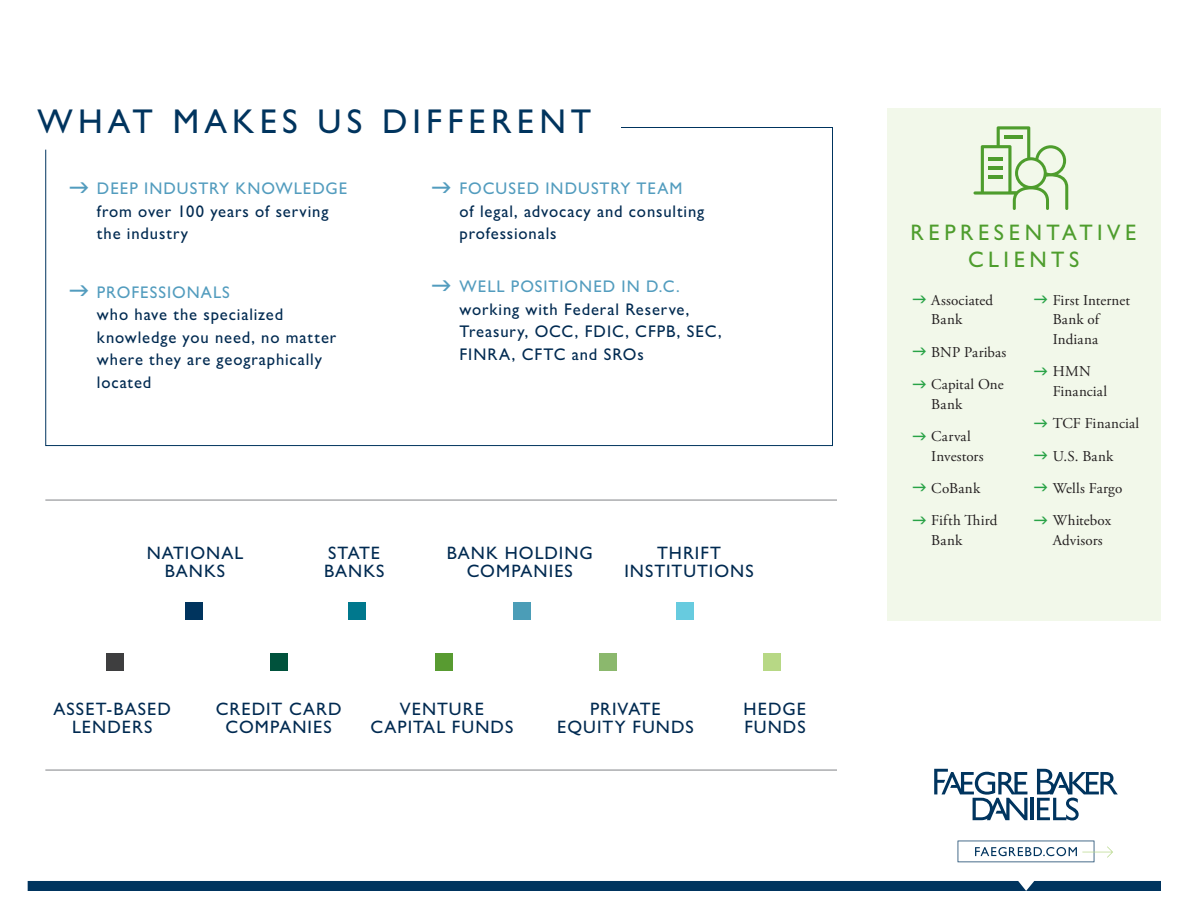
<style>
.page{position:relative;width:1188px;height:918px;background:#fff}
.page>*{position:absolute;margin:0;border:0;box-sizing:border-box;transform-origin:0 0}
.t1{font:500 34.5px "Gill Sans MT Std";letter-spacing:.155em;color:#00345e}
.t2{font:500 22.5px/27px "Gill Sans MT Std";letter-spacing:.2em;color:#4e9d2d;text-align:center}
.t3{font:500 18px/18px "Gill Sans MT Std";letter-spacing:.055em;color:#002a51;text-align:center}
.t4{font:500 16.95px/22.5px "Gill Sans MT Std";letter-spacing:.055em;color:#002a51}
.t5{font:15px/19.5px "Adobe Garamond Pro";letter-spacing:.01em;color:#231f20}
.s1{color:#529cbe}
</style>
<div class="page">
<div style="left:28px;top:881px;width:1133px;height:10px;background:#00345e"></div>
<hr style="left:1031px;top:798px;width:3px;height:22px;background:#00345e">
<svg style="left:934px;top:769px;width:93px;height:51px"></svg>
<svg style="left:1037px;top:769px;width:81px;height:52px"></svg>
<svg style="left:958px;top:841px;width:155px;height:21px"></svg>
<div style="left:887px;top:108px;width:273px;height:513px;background:#f2f8ea"></div>
<svg style="left:973px;top:126px;width:95px;height:84px"></svg>
<svg style="left:45px;top:127px;width:788px;height:319px"></svg>
<div style="left:185px;top:602px;width:18px;height:18px;background:#00345e"></div>
<div style="left:348px;top:602px;width:17px;height:18px;background:#00788d"></div>
<div style="left:514px;top:602px;width:17px;height:18px;background:#4b9db7"></div>
<div style="left:676px;top:602px;width:18px;height:18px;background:#67cbdf"></div>
<div style="left:106px;top:654px;width:18px;height:17px;background:#3e3e3f"></div>
<div style="left:270px;top:654px;width:18px;height:17px;background:#00523c"></div>
<div style="left:435px;top:654px;width:17px;height:17px;background:#589b31"></div>
<div style="left:599px;top:654px;width:18px;height:17px;background:#8bb86d"></div>
<div style="left:764px;top:654px;width:17px;height:17px;background:#b7d885"></div>
<hr style="left:45px;top:770px;width:792px;height:1px;background:#8f9194">
<hr style="left:45px;top:500px;width:792px;height:1px;background:#8f9194">
<svg style="left:432px;top:182px;width:19px;height:11px"></svg>
<svg style="left:432px;top:281px;width:19px;height:10px"></svg>
<svg style="left:70px;top:182px;width:18px;height:11px"></svg>
<svg style="left:70px;top:286px;width:18px;height:10px"></svg>
<p class="t1" style="left:37px;top:101px;width:555px">WHAT MAKES US DIFFERENT</p>
<p class="t4" style="left:97px;top:177px;width:252px"><span class="s1">DEEP INDUSTRY KNOWLEDGE </span>from over 100 years of serving the industry</p>
<p class="t4" style="left:97px;top:280px;width:241px"><span class="s1">PROFESSIONALS<br></span>who have the specialized knowledge you need, no matter where they are geographically located</p>
<p class="t3" style="left:147px;top:544px;width:98px">NATIONAL<br>BANKS</p>
<p class="t3" style="left:324px;top:544px;width:62px;text-align:left">STATE<br>BANKS</p>
<p class="t4" style="left:460px;top:177px;width:246px"><span class="s1">FOCUSED INDUSTRY TEAM<br></span>of legal, advocacy and consulting professionals</p>
<p class="t4" style="left:460px;top:275px;width:264px"><span class="s1">WELL POSITIONED IN D.C. </span>working with Federal Reserve,<br>Treasury, OCC, FDIC, CFPB, SEC,<br>FINRA, CFTC and SROs</p>
<p class="t3" style="left:447px;top:544px;width:148px">BANK HOLDING<br>COMPANIES</p>
<p class="t3" style="left:624px;top:544px;width:131px">THRIFT<br>INSTITUTIONS</p>
<p class="t3" style="left:53px;top:699px;width:119px">ASSET-BASED<br>LENDERS</p>
<p class="t3" style="left:371px;top:699px;width:144px">VENTURE<br>CAPITAL FUNDS</p>
<p class="t3" style="left:557px;top:699px;width:138px">PRIVATE<br>EQUITY FUNDS</p>
<p class="t3" style="left:216px;top:699px;width:127px">CREDIT CARD<br>COMPANIES</p>
<p class="t3" style="left:744px;top:699px;width:64px;text-align:left">HEDGE<br>FUNDS</p>
<p class="t2" style="left:911px;top:219px;width:228px">REPRESENTATIVE<br>CLIENTS</p>
<p class="t5" style="left:931px;top:291px;width:63px">Associated<br>Bank</p>
<p class="t5" style="left:931px;top:343px;width:77px">BNP Paribas</p>
<p class="t5" style="left:931px;top:375px;width:74px">Capital One<br>Bank</p>
<p class="t5" style="left:931px;top:427px;width:54px">Carval<br>Investors</p>
<p class="t5" style="left:931px;top:479px;width:50px">CoBank</p>
<p class="t5" style="left:931px;top:511px;width:68px">Fifth Third<br>Bank</p>
<p class="t5" style="left:1053px;top:291px;width:79px">First Internet<br>Bank of<br>Indiana</p>
<p class="t5" style="left:1053px;top:362px;width:56px">HMN<br>Financial</p>
<p class="t5" style="left:1053px;top:414px;width:88px">TCF Financial</p>
<p class="t5" style="left:1053px;top:447px;width:62px">U.S. Bank</p>
<p class="t5" style="left:1053px;top:479px;width:71px">Wells Fargo</p>
<p class="t5" style="left:1053px;top:511px;width:60px">Whitebox<br>Advisors</p>
</div>
